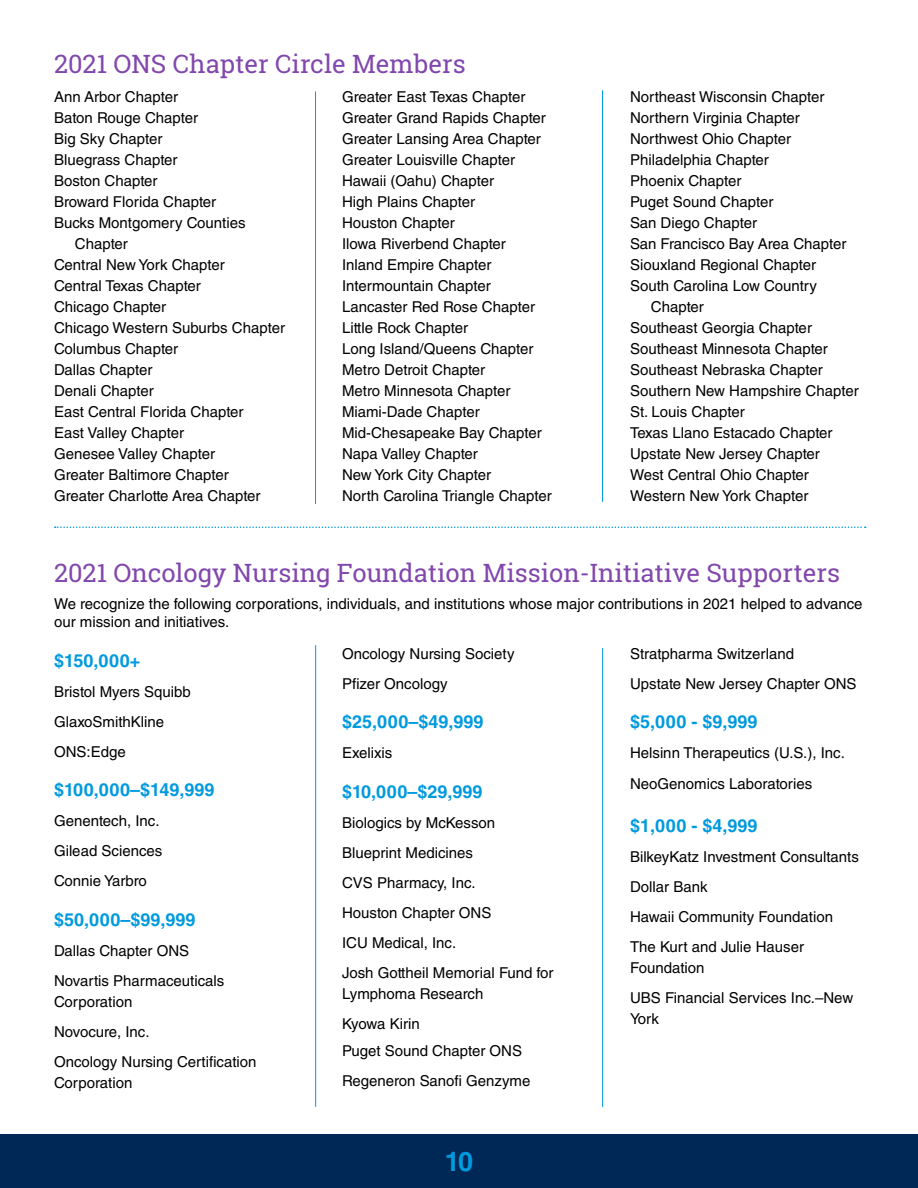
<style>
.page{position:relative;width:918px;height:1188px;background:#fff}
.page>*{position:absolute;margin:0;border:0;box-sizing:border-box;transform-origin:0 0}
.t1{font:700 27px "Helvetica LT Std";color:#009ade}
.t2{font:25.5px "Roboto Slab";color:#8147ad}
.t3{font:700 18px "Helvetica LT Std";color:#009ade}
.t4{font:15px/30px "Helvetica LT Std";color:#000}
</style>
<div class="page">
<hr style="left:315px;top:91px;width:1px;height:413px;background:#009ade">
<hr style="left:602px;top:90px;width:1px;height:412px;background:#009ade">
<svg style="left:55px;top:526px;width:811px;height:2px"></svg>
<hr style="left:315px;top:645px;width:1px;height:462px;background:#009ade">
<hr style="left:602px;top:648px;width:1px;height:459px;background:#009ade">
<div style="left:0;top:1134px;width:918px;height:54px;background:#002856"></div>
<h2 class="t2" style="left:54px;top:46px;width:413px">2021 ONS Chapter Circle Members</h2>
<p class="t4" style="left:54px;top:82px;width:126px">Ann Arbor Chapter</p>
<p class="t4" style="left:54px;top:103px;width:146px">Baton Rouge Chapter</p>
<p class="t4" style="left:54px;top:124px;width:110px">Big Sky Chapter</p>
<p class="t4" style="left:54px;top:145px;width:125px">Bluegrass Chapter</p>
<p class="t4" style="left:54px;top:166px;width:105px">Boston Chapter</p>
<p class="t4" style="left:54px;top:187px;width:164px">Broward Florida Chapter</p>
<p class="t4" style="left:54px;top:208px;width:193px">Bucks Montgomery Counties</p>
<p class="t4" style="left:75px;top:229px;width:55px">Chapter</p>
<p class="t4" style="left:54px;top:250px;width:172px">Central New York Chapter</p>
<p class="t4" style="left:54px;top:271px;width:148px">Central Texas Chapter</p>
<p class="t4" style="left:54px;top:292px;width:114px">Chicago Chapter</p>
<p class="t4" style="left:54px;top:313px;width:233px">Chicago Western Suburbs Chapter</p>
<p class="t4" style="left:54px;top:334px;width:126px">Columbus Chapter</p>
<p class="t4" style="left:54px;top:355px;width:100px">Dallas Chapter</p>
<p class="t4" style="left:54px;top:376px;width:101px">Denali Chapter</p>
<p class="t4" style="left:54px;top:397px;width:191px">East Central Florida Chapter</p>
<p class="t4" style="left:54px;top:418px;width:132px">East Valley Chapter</p>
<p class="t4" style="left:54px;top:439px;width:163px">Genesee Valley Chapter</p>
<p class="t4" style="left:54px;top:460px;width:176px">Greater Baltimore Chapter</p>
<p class="t4" style="left:54px;top:481px;width:208px">Greater Charlotte Area Chapter</p>
<p class="t4" style="left:342px;top:86px;width:211px;line-height:21px">Greater East Texas Chapter<br>Greater Grand Rapids Chapter<br>Greater Lansing Area Chapter<br>Greater Louisville Chapter<br>Hawaii (Oahu) Chapter<br>High Plains Chapter<br>Houston Chapter<br>Ilowa Riverbend Chapter<br>Inland Empire Chapter<br>Intermountain Chapter<br>Lancaster Red Rose Chapter<br>Little Rock Chapter<br>Long Island/Queens Chapter<br>Metro Detroit Chapter<br>Metro Minnesota Chapter<br>Miami-Dade Chapter<br>Mid-Chesapeake Bay Chapter<br>Napa Valley Chapter<br>New York City Chapter<br>North Carolina Triangle Chapter</p>
<p class="t4" style="left:630px;top:82px;width:196px">Northeast Wisconsin Chapter</p>
<p class="t4" style="left:630px;top:103px;width:171px">Northern Virginia Chapter</p>
<p class="t4" style="left:630px;top:124px;width:163px">Northwest Ohio Chapter</p>
<p class="t4" style="left:630px;top:145px;width:140px">Philadelphia Chapter</p>
<p class="t4" style="left:630px;top:166px;width:113px">Phoenix Chapter</p>
<p class="t4" style="left:630px;top:187px;width:145px">Puget Sound Chapter</p>
<p class="t4" style="left:630px;top:208px;width:129px">San Diego Chapter</p>
<p class="t4" style="left:630px;top:229px;width:218px">San Francisco Bay Area Chapter</p>
<p class="t4" style="left:630px;top:250px;width:188px">Siouxland Regional Chapter</p>
<p class="t4" style="left:630px;top:271px;width:188px">South Carolina Low Country</p>
<p class="t4" style="left:651px;top:292px;width:55px">Chapter</p>
<p class="t4" style="left:630px;top:313px;width:183px">Southeast Georgia Chapter</p>
<p class="t4" style="left:630px;top:334px;width:199px">Southeast Minnesota Chapter</p>
<p class="t4" style="left:630px;top:355px;width:194px">Southeast Nebraska Chapter</p>
<p class="t4" style="left:630px;top:376px;width:230px">Southern New Hampshire Chapter</p>
<p class="t4" style="left:630px;top:397px;width:116px">St. Louis Chapter</p>
<p class="t4" style="left:630px;top:418px;width:204px">Texas Llano Estacado Chapter</p>
<p class="t4" style="left:630px;top:439px;width:191px">Upstate New Jersey Chapter</p>
<p class="t4" style="left:630px;top:460px;width:180px">West Central Ohio Chapter</p>
<p class="t4" style="left:630px;top:481px;width:180px">Western New York Chapter</p>
<h2 class="t2" style="left:54px;top:555px;width:788px">2021 Oncology Nursing Foundation Mission-Initiative Supporters</h2>
<p class="t4" style="left:54px;top:594px;width:810px;line-height:18px">We recognize the following corporations, individuals, and institutions whose major contributions in 2021 helped to advance our mission and initiatives.</p>
<p class="t3" style="left:54px;top:650px;width:88px">$150,000+</p>
<p class="t4" style="left:54px;top:677px;width:138px">Bristol Myers Squibb<br>GlaxoSmithKline<br>ONS:Edge</p>
<p class="t3" style="left:54px;top:779px;width:162px">$100,000–$149,999</p>
<p class="t4" style="left:54px;top:806px;width:110px">Genentech, Inc.<br>Gilead Sciences<br>Connie Yarbro</p>
<p class="t3" style="left:54px;top:909px;width:143px">$50,000–$99,999</p>
<p class="t4" style="left:54px;top:936px;width:172px">Dallas Chapter ONS<br>Novartis Pharmaceuticals</p>
<p class="t4" style="left:54px;top:987px;width:204px">Corporation<br>Novocure, Inc.<br>Oncology Nursing Certification</p>
<p class="t4" style="left:54px;top:1068px;width:80px">Corporation</p>
<p class="t4" style="left:630px;top:638px;width:228px">Stratpharma Switzerland<br>Upstate New Jersey Chapter ONS</p>
<p class="t3" style="left:630px;top:711px;width:129px">$5,000 - $9,999</p>
<p class="t4" style="left:630px;top:738px;width:216px;line-height:30.6px">Helsinn Therapeutics (U.S.), Inc.<br>NeoGenomics Laboratories</p>
<p class="t3" style="left:630px;top:815px;width:129px">$1,000 - $4,999</p>
<p class="t4" style="left:630px;top:842px;width:230px">BilkeyKatz Investment Consultants<br>Dollar Bank<br>Hawaii Community Foundation<br>The Kurt and Julie Hauser</p>
<p class="t4" style="left:630px;top:953px;width:225px">Foundation<br>UBS Financial Services Inc.–New</p>
<p class="t4" style="left:630px;top:1004px;width:30px">York</p>
<p class="t4" style="left:342px;top:638px;width:174px">Oncology Nursing Society<br>Pfizer Oncology</p>
<p class="t3" style="left:342px;top:711px;width:143px">$25,000–$49,999</p>
<p class="t4" style="left:342px;top:738px;width:52px">Exelixis</p>
<p class="t3" style="left:342px;top:781px;width:142px">$10,000–$29,999</p>
<p class="t4" style="left:342px;top:808px;width:213px">Biologics by McKesson<br>Blueprint Medicines<br>CVS Pharmacy, Inc.<br>Houston Chapter ONS<br>ICU Medical, Inc.<br>Josh Gottheil Memorial Fund for</p>
<p class="t4" style="left:342px;top:979px;width:143px">Lymphoma Research<br>Kyowa Kirin</p>
<p class="t4" style="left:342px;top:1036px;width:190px">Puget Sound Chapter ONS<br>Regeneron Sanofi Genzyme</p>
<h1 class="t1" style="left:445px;top:1145px;width:30px">10</h1>
</div>
